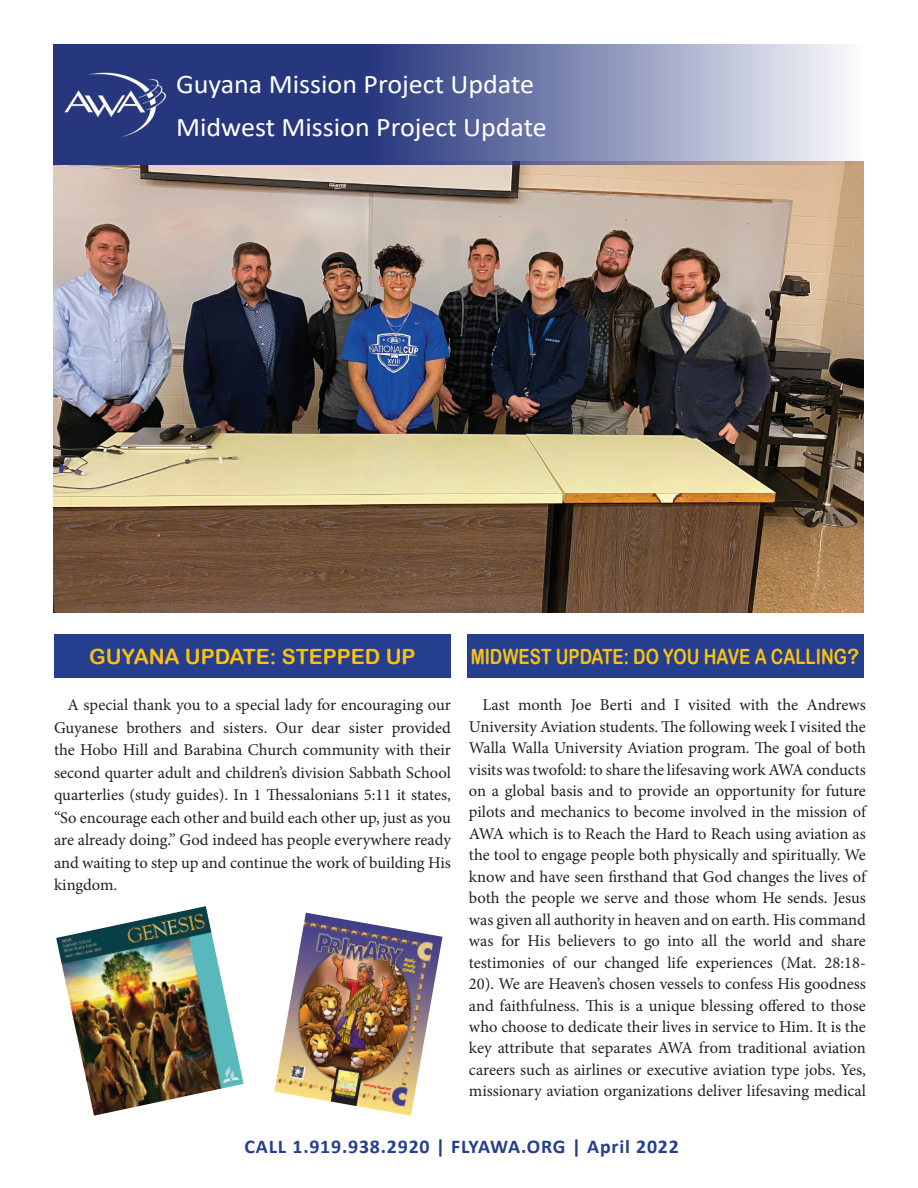
<style>
.page{position:relative;width:918px;height:1188px;background:#fff}
.page>*{position:absolute;margin:0;border:0;box-sizing:border-box;transform-origin:0 0}
.t1{font:27px/43.5px "Calibri";color:#fff;scale:1.04 1}
.t2{font:21px "Arial Rounded MT Bold";color:#fbc112;scale:.8 1}
.t3{font:21px "Arial Rounded MT Bold";color:#fbc112}
.t4{font:700 19.5px "Calibri";letter-spacing:.04em;color:#253f8e}
.t5{font:16.5px/21.5px "Minion Pro";color:#231f20;text-align:justify}
.t6{font:italic 700 4.5px/4.9px "Poppl Laudatio";color:#ffdc01}
.t7{font:700 3.6px/4.8px "Poppl Laudatio";color:#da2128;text-align:right}
</style>
<div class="page">
<div style="left:54px;top:634px;width:397px;height:44px;background:#253f8e"></div>
<div style="left:467px;top:634px;width:396px;height:44px;background:#253f8e"></div>
<img style="left:53px;top:165px;width:810px;height:447px">
<svg style="left:53px;top:44px;width:810px;height:121px;background:#6c77a6"></svg>
<img style="left:62px;top:69px;width:106px;height:71px">
<img style="left:56px;top:906px;width:188px;height:210px">
<img style="left:274px;top:913px;width:168px;height:203px">
<img style="left:331px;top:1067px;width:32px;height:39px">
<img style="left:291px;top:1065px;width:15px;height:15px">
<h1 class="t1" style="left:176px;top:61px;width:358px">Guyana Mission Project Update<br>Midwest Mission Project Update</h1>
<p class="t3" style="left:89px;top:644px;width:328px">GUYANA U PDATE: STEPPED U P</p>
<p class="t2" style="left:471px;top:644px;width:487px">MIDWEST U PDATE: DO YOU HAVE A CALLING?</p>
<p class="t5" style="left:54px;top:694px;width:399px;line-height:22.5px;text-indent:13px">A special thank you to a special lady for encouraging our Guyanese brothers and sisters. Our dear sister provided the Hobo Hill and Barabina Church community with their second quarter adult and children’s division Sabbath School quarterlies (study guides). In 1 Thessalonians 5:11 it states, “So encourage each other and build each other up, just as you are already doing.” God indeed has people everywhere ready and waiting to step up and continue the work of building His kingdom.</p>
<p class="t5" style="left:469px;top:694px;width:399px;text-indent:13px">Last month Joe Berti and I visited with the Andrews University Aviation students. The following week I visited the Walla Walla University Aviation program. The goal of both visits was twofold: to share the lifesaving work AWA conducts on a global basis and to provide an opportunity for future pilots and mechanics to become involved in the mission of AWA which is to Reach the Hard to Reach using aviation as the tool to engage people both physically and spiritually. We know and have seen firsthand that God changes the lives of both the people we serve and those whom He sends. Jesus was given all authority in heaven and on earth. His command was for His believers to go into all the world and share testimonies of our changed life experiences (Mat. 28:18- 20). We are Heaven’s chosen vessels to confess His goodness and faithfulness. This is a unique blessing offered to those who choose to dedicate their lives in service to Him. It is the key attribute that separates AWA from traditional aviation careers such as airlines or executive aviation type jobs. Yes, missionary aviation organizations deliver lifesaving medical</p>
<p class="t4" style="left:245px;top:1133px;width:436px">CALL 1.919.938.2920 | FLYAWA.ORG | April 2022</p>
<p class="t6" style="left:405px;top:957px;width:14px;rotate:10deg">Bible<br>Study<br>Guide</p>
<p class="t7" style="left:364px;top:1082px;width:29px;rotate:10deg">Second Quarter<br>Year C</p>
</div>
